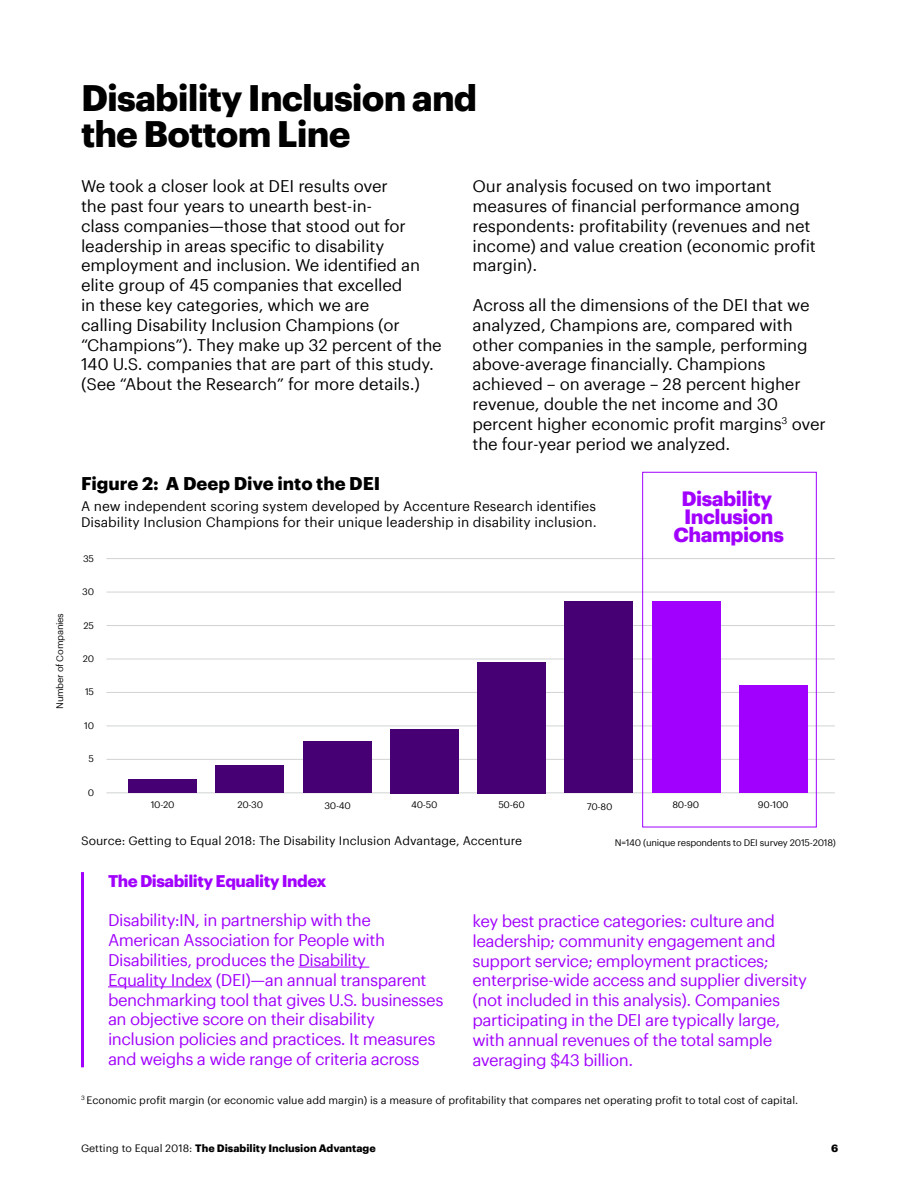
<style>
.page{position:relative;width:918px;height:1188px;background:#fff}
.page>*{position:absolute;margin:0;border:0;box-sizing:border-box;transform-origin:0 0}
.t1{font:700 36px "Graphik";letter-spacing:-.025em;color:#000}
.t2{font:700 20.25px/17.7px "Graphik";letter-spacing:-.025em;color:#a100ff;text-align:center}
.t3{font:700 18px "Graphik";color:#000}
.t4{font:16.5px/19.8px "Graphik";letter-spacing:-.01em;color:#000}
.t5{font:16.5px/19.8px "Graphik";letter-spacing:-.03em;color:#a100ff}
.t6{font:700 16.5px "Graphik";letter-spacing:-.03em;color:#a100ff}
.t7{font:13.5px/16.5px "Graphik";color:#000}
.t8{font:12px "Graphik";color:#000}
.t9{font:10.5px "Graphik";color:#000}
.t10{font:700 10.5px "Graphik";color:#000}
.t11{font:9.3px "Graphik";letter-spacing:-.025em;color:#000}
.s1{font-weight:400}
</style>
<div class="page">
<hr style="left:106px;top:792px;width:729px;height:1px;background:#d1d3d4">
<hr style="left:106px;top:759px;width:729px;height:1px;background:#d1d3d4">
<hr style="left:106px;top:726px;width:729px;height:1px;background:#d1d3d4">
<hr style="left:106px;top:692px;width:729px;height:1px;background:#d1d3d4">
<hr style="left:106px;top:659px;width:729px;height:1px;background:#d1d3d4">
<hr style="left:106px;top:625px;width:729px;height:1px;background:#d1d3d4">
<hr style="left:106px;top:592px;width:729px;height:1px;background:#d1d3d4">
<hr style="left:106px;top:558px;width:729px;height:1px;background:#d1d3d4">
<div style="left:129px;top:779px;width:68px;height:14px;background:#460073"></div>
<div style="left:216px;top:765px;width:68px;height:28px;background:#460073"></div>
<div style="left:303px;top:742px;width:68px;height:51px;background:#460073"></div>
<div style="left:390px;top:729px;width:69px;height:64px;background:#460073"></div>
<div style="left:477px;top:662px;width:69px;height:131px;background:#460073"></div>
<div style="left:565px;top:601px;width:68px;height:192px;background:#460073"></div>
<div style="left:652px;top:601px;width:68px;height:192px;background:#a100ff"></div>
<div style="left:739px;top:685px;width:68px;height:108px;background:#a100ff"></div>
<div style="left:642px;top:472px;width:175px;height:355px;border:1px solid #a100ff"></div>
<hr style="left:298px;top:967px;width:71px;height:1px;background:#a100ff">
<hr style="left:108px;top:986px;width:104px;height:1px;background:#a100ff">
<hr style="left:81px;top:872px;width:3px;height:195px;background:#a100ff">
<p class="t11" style="left:53px;top:709px;width:97px;rotate:-90deg">Number of Companies</p>
<p class="t1" style="left:81px;top:70px;width:398px">Disability Inclusion and</p>
<p class="t1" style="left:81px;top:106px;width:271px">the Bottom Line</p>
<p class="t4" style="left:81px;top:175px;width:362px">We took a closer look at DEI results over<br>the past four years to unearth best-in-<br>class companies—those that stood out for leadership in areas specific to disability employment and inclusion. We identified an elite group of 45 companies that excelled<br>in these key categories, which we are<br>calling Disability Inclusion Champions (or “Champions”). They make up 32 percent of the 140 U.S. companies that are part of this study. (See “About the Research” for more details.)</p>
<p class="t4" style="left:472px;top:175px;width:345px">Our analysis focused on two important measures of financial performance among respondents: profitability (revenues and net income) and value creation (economic profit margin).</p>
<p class="t4" style="left:472px;top:294px;width:355px">Across all the dimensions of the DEI that we analyzed, Champions are, compared with other companies in the sample, performing above-average financially. Champions achieved – on average – 28 percent higher revenue, double the net income and 30 percent higher economic profit margins<sup>3</sup> over the four-year period we analyzed.</p>
<p class="t3" style="left:81px;top:469px;width:301px">Figure 2: A Deep Dive into the DEI</p>
<p class="t7" style="left:81px;top:496px;width:517px">A new independent scoring system developed by Accenture Research identifies<br>Disability Inclusion Champions for their unique leadership in disability inclusion.</p>
<p class="t11" style="left:83px;top:552px;width:13px">35</p>
<p class="t11" style="left:82px;top:585px;width:13px">30</p>
<p class="t11" style="left:84px;top:618px;width:12px">25</p>
<p class="t11" style="left:83px;top:652px;width:13px">20</p>
<p class="t11" style="left:85px;top:685px;width:11px">15</p>
<p class="t11" style="left:84px;top:718px;width:12px">10</p>
<p class="t11" style="left:89px;top:752px;width:7px">5</p>
<p class="t11" style="left:88px;top:785px;width:8px">0</p>
<p class="t2" style="left:673px;top:488px;width:112px">Disability<br>Inclusion<br>Champions</p>
<p class="t11" style="left:151px;top:797px;width:26px">10-20</p>
<p class="t11" style="left:237px;top:798px;width:27px">20-30</p>
<p class="t11" style="left:324px;top:799px;width:28px">30-40</p>
<p class="t11" style="left:411px;top:797px;width:28px">40-50</p>
<p class="t11" style="left:498px;top:797px;width:28px">50-60</p>
<p class="t11" style="left:587px;top:800px;width:27px">70-80</p>
<p class="t11" style="left:673px;top:798px;width:28px">80-90</p>
<p class="t11" style="left:758px;top:797px;width:32px">90-100</p>
<p class="t8" style="left:81px;top:831px;width:443px">Source: Getting to Equal 2018: The Disability Inclusion Advantage, Accenture</p>
<p class="t6" style="left:108px;top:868px;width:220px">The Disability Equality Index</p>
<p class="t5" style="left:108px;top:909px;width:337px">Disability:IN, in partnership with the American Association for People with Disabilities, produces the Disability<br>Equality Index (DEI)—an annual transparent benchmarking tool that gives U.S. businesses an objective score on their disability inclusion policies and practices. It measures and weighs a wide range of criteria across</p>
<p class="t5" style="left:472px;top:910px;width:336px">key best practice categories: culture and leadership; community engagement and support service; employment practices; enterprise-wide access and supplier diversity (not included in this analysis). Companies participating in the DEI are typically large, with annual revenues of the total sample averaging $43 billion.</p>
<p class="t9" style="left:81px;top:1092px;width:719px"><sup>3</sup> Economic profit margin (or economic value add margin) is a measure of profitability that compares net operating profit to total cost of capital.</p>
<p class="t11" style="left:615px;top:836px;width:223px">N=140 (unique respondents to DEI survey 2015-2018)</p>
<p class="t10" style="left:81px;top:1140px;width:296px"><span class="s1">Getting to Equal 2018:</span> The Disability Inclusion Advantage</p>
<p class="t10" style="left:831px;top:1140px;width:9px">6</p>
</div>
